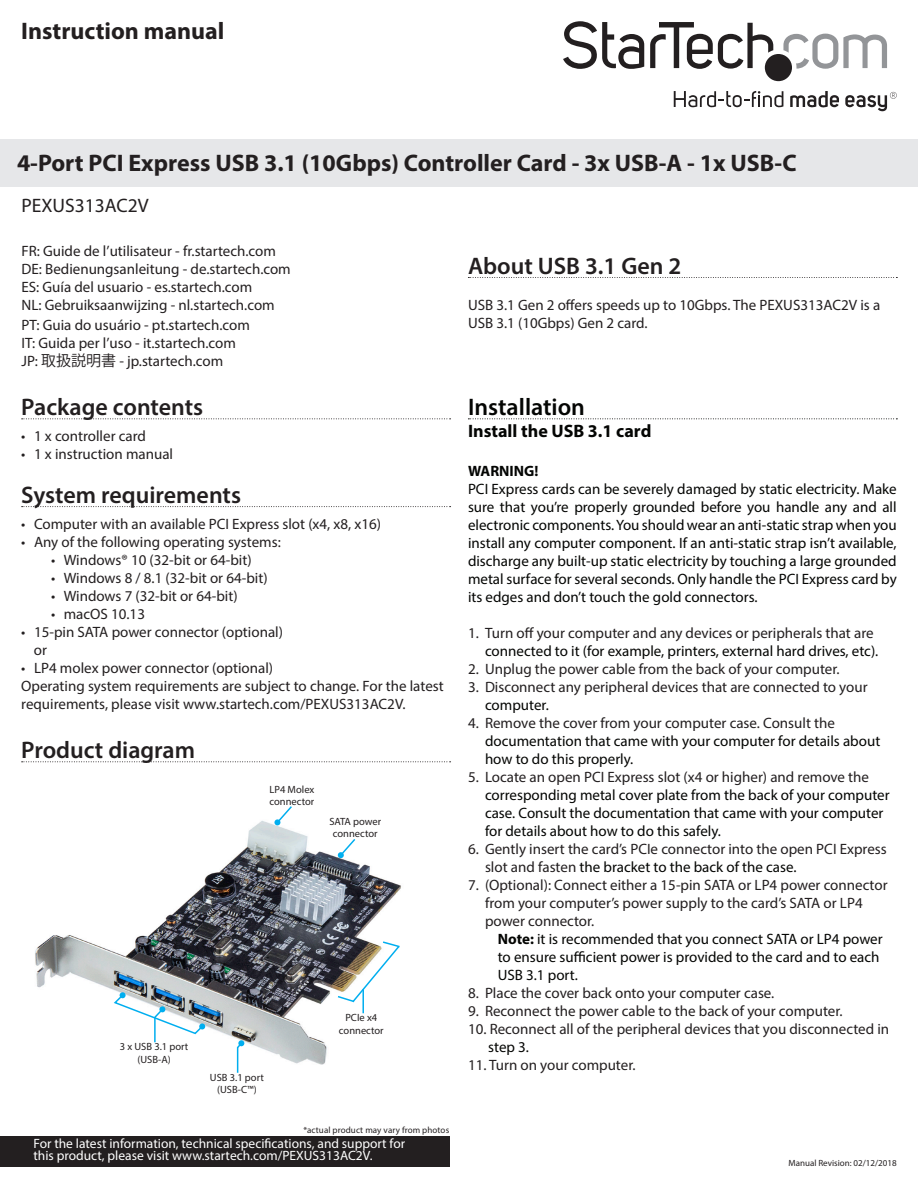
<style>
.page{position:relative;width:918px;height:1188px;background:#fff}
.page>*{position:absolute;margin:0;border:0;box-sizing:border-box;transform-origin:0 0}
.Title_Description{font:700 24px "Myriad Pro";color:#231f20}
.t1{font:600 24px "Myriad Pro";color:#231f20}
.t2{font:600 24px "Myriad Pro";color:#040503}
.Title_SKU{font:19.5px "Myriad Pro";color:#231f20}
.t3{font:700 18px "Myriad Pro";color:#040503}
.Text{font:15px/18px "Myriad Pro";color:#040503}
.Text-2{font:15px/18px "Myriad Pro";color:#231f20}
.Manual_Description{font:15px "Myriad Pro";color:#231f20}
.Number_List{font:15px "Myriad Pro";color:#231f20}
.Text-3{font:700 15px "Myriad Pro";color:#040503}
.Number_List-2{font:15px "Myriad Pro";color:#040503}
.Text-4{font:13.5px "Myriad Pro";color:#fff}
.Text-5{font:10.5px/12.6px "Myriad Pro";color:#231f20;text-align:center}
.Text-6{font:9px "Myriad Pro";letter-spacing:.005em;color:#231f20}
.s1{font-family:"Koz Go Pr 6 N"}
.s2{color:#231f20}
.s3{color:#040503}
.s4{font-weight:700}
</style>
<div class="page">
<img style="left:21px;top:761px;width:395px;height:304px">
<svg style="left:783px;top:34px;width:104px;height:35px"></svg>
<svg style="left:845px;top:92px;width:52px;height:19px"></svg>
<svg style="left:790px;top:91px;width:49px;height:17px"></svg>
<svg style="left:674px;top:91px;width:109px;height:16px"></svg>
<svg style="left:563px;top:21px;width:81px;height:48px"></svg>
<svg style="left:650px;top:22px;width:123px;height:47px"></svg>
<div style="left:765px;top:54px;width:27px;height:27px;background:#231f20;border-radius:50%"></div>
<div style="left:0;top:140px;width:918px;height:47px;background:#e6e7e9"></div>
<div style="left:0;top:1136px;width:450px;height:30px;background:#231f20"></div>
<svg style="left:22px;top:418px;width:429px;height:1px"></svg>
<svg style="left:22px;top:506px;width:429px;height:1px"></svg>
<svg style="left:22px;top:761px;width:429px;height:1px"></svg>
<svg style="left:468px;top:418px;width:429px;height:1px"></svg>
<svg style="left:468px;top:277px;width:429px;height:1px"></svg>
<img style="left:112px;top:992px;width:93px;height:43px">
<hr style="left:154px;top:1017px;width:2px;height:25px;background:#00aeef">
<svg style="left:236px;top:1040px;width:8px;height:33px"></svg>
<svg style="left:336px;top:940px;width:65px;height:64px"></svg>
<hr style="left:362px;top:989px;width:2px;height:24px;background:#00aeef">
<svg style="left:338px;top:837px;width:19px;height:21px"></svg>
<svg style="left:274px;top:805px;width:20px;height:20px"></svg>
<p class="Title_Description" style="left:21px;top:16px;width:205px">Instruction manual</p>
<p class="Title_Description" style="left:17px;top:147px;width:781px">4-Port PCI Express USB 3.1 (10Gbps) Controller Card - 3x USB-A - 1x USB-C</p>
<p class="Title_SKU" style="left:22px;top:193px;width:129px">PEXUS313AC2V</p>
<p class="Manual_Description" style="left:22px;top:242px;width:256px">FR: Guide de l’utilisateur - fr.startech.com</p>
<p class="Manual_Description" style="left:22px;top:260px;width:271px">DE: Bedienungsanleitung - de.startech.com</p>
<p class="Manual_Description" style="left:22px;top:278px;width:232px">ES: Guía del usuario - es.startech.com</p>
<p class="Manual_Description" style="left:22px;top:296px;width:255px">NL: Gebruiksaanwijzing - nl.startech.com</p>
<p class="Manual_Description" style="left:22px;top:315px;width:230px">PT: Guia do usuário - pt.startech.com</p>
<p class="Manual_Description" style="left:22px;top:333px;width:216px">IT: Guida per l’uso - it.startech.com</p>
<p class="Manual_Description" style="left:22px;top:351px;width:203px">JP: <span class="s1">取扱説明書</span> - jp.startech.com</p>
<h1 class="t1" style="left:21px;top:392px;width:184px">Package contents</h1>
<p class="Text-2" style="left:21px;top:427px;width:126px">• 1 x controller card</p>
<p class="Text-2" style="left:21px;top:445px;width:153px">• 1 x instruction manual</p>
<h1 class="t1" style="left:21px;top:479px;width:221px">System requirements</h1>
<p class="Text-2" style="left:21px;top:515px;width:361px">• Computer with an available PCI Express slot (x4, x8, x16)</p>
<p class="Text-2" style="left:21px;top:533px;width:261px">• Any of the following operating systems:</p>
<p class="Text-2" style="left:51px;top:551px;width:202px">• Windows® 10 (32-bit or 64-bit)</p>
<p class="Text-2" style="left:51px;top:569px;width:218px">• Windows 8 / 8.1 (32-bit or 64-bit)</p>
<p class="Text-2" style="left:51px;top:587px;width:188px">• Windows 7 (32-bit or 64-bit)</p>
<p class="Text-2" style="left:51px;top:605px;width:96px">• macOS 10.13</p>
<p class="Text-2" style="left:21px;top:623px;width:263px">• 15-pin SATA power connector (optional)</p>
<p class="Text-2" style="left:34px;top:641px;width:15px">or</p>
<p class="Text-2" style="left:21px;top:659px;width:253px">• LP4 molex power connector (optional)</p>
<p class="Text-2" style="left:21px;top:677px;width:424px">Operating system requirements are subject to change. For the latest requirements, please visit www.startech.com/PEXUS313AC2V.</p>
<h1 class="t1" style="left:21px;top:735px;width:175px">Product diagram</h1>
<p class="Text-5" style="left:269px;top:783px;width:46px;text-align:left">LP4 Molex connector</p>
<p class="Text-5" style="left:329px;top:815px;width:53px">SATA power connector</p>
<p class="Text-5" style="left:120px;top:1040px;width:70px">3 x USB 3.1 port (USB-A)</p>
<p class="Text-5" style="left:210px;top:1071px;width:55px">USB 3.1 port (USB-C™)</p>
<p class="Text-5" style="left:339px;top:1011px;width:46px">PCIe x4 connector</p>
<p class="Text-6" style="left:303px;top:1124px;width:147px">*actual product may vary from photos</p>
<p class="Text-4" style="left:34px;top:1135px;width:373px">For the latest information, technical specifications, and support for</p>
<p class="Text-4" style="left:34px;top:1147px;width:340px">this product, please visit www.startech.com/PEXUS313AC2V.</p>
<h1 class="t1" style="left:468px;top:250px;width:215px">About USB 3.1 Gen 2</h1>
<p class="Text-2" style="left:468px;top:295px;width:414px">USB 3.1 Gen 2 offers speeds up to 10Gbps. The PEXUS313AC2V is a</p>
<p class="Text-2" style="left:468px;top:313px;width:181px">USB 3.1 (10Gbps) Gen 2 card.</p>
<h1 class="t2" style="left:468px;top:392px;width:119px">Installation</h1>
<h2 class="t3" style="left:468px;top:419px;width:185px">Install the USB 3.1 card</h2>
<p class="Text-3" style="left:468px;top:461px;width:72px">WARNING!</p>
<p class="Text" style="left:468px;top:480px;width:430px;text-align:justify">PCI Express cards can be severely damaged by static electricity. Make sure that you’re properly grounded before you handle any and all electronic components. You should wear an anti-static strap when you install any computer component. If an anti-static strap isn’t available, discharge any built-up static electricity by touching a large grounded metal surface for several seconds. Only handle the PCI Express card by its edges and don’t touch the gold connectors.</p>
<p class="Text" style="left:485px;top:624px;width:395px;text-indent:-17px"><span class="s2">1. Turn off your computer and any devices or peripherals that are </span>connected to it (for example, printers, external hard drives, etc).</p>
<p class="Text-2" style="left:468px;top:660px;width:373px">2. Unplug the power cable from the back of your computer.</p>
<p class="Text-2" style="left:485px;top:678px;width:384px;text-indent:-17px">3. Disconnect any peripheral devices that are connected to your <span class="s3">computer.</span></p>
<p class="Text" style="left:485px;top:714px;width:397px;text-indent:-17px"><span class="s2">4. Remove the cover from your computer case. Consult the </span>documentation that came with your computer for details about how to do this properly.</p>
<p class="Text" style="left:485px;top:768px;width:406px;text-indent:-17px"><span class="s2">5. Locate an open PCI Express slot (x4 or higher) and remove the </span>corresponding metal cover plate from the back of your computer case. Consult the documentation that came with your computer for details about how to do this safely.</p>
<p class="Text-2" style="left:485px;top:840px;width:403px;text-indent:-17px">6. Gently insert the card’s PCIe connector into the open PCI Express slot and fasten <span class="s3">the bracket to the back of the case.</span></p>
<p class="Text-2" style="left:485px;top:876px;width:404px;text-indent:-17px">7. (Optional): Connect either a 15-pin SATA or LP4 power connector from your computer’s power supply to the card’s SATA or LP4 power connector.</p>
<p class="Text" style="left:498px;top:930px;width:386px"><span class="s4">Note:</span> it is recommended that you connect SATA or LP4 power to ensure sufficient power is provided to the card and to each<br>USB 3.1 port.</p>
<p class="Text-2" style="left:468px;top:984px;width:308px">8. Place the cover back onto your computer case.</p>
<p class="Text-2" style="left:468px;top:1002px;width:376px">9. Reconnect the power cable to the back of your computer.</p>
<p class="Number_List" style="left:468px;top:1020px;width:423px">10. Reconnect all of the peripheral devices that you disconnected in</p>
<p class="Number_List-2" style="left:488px;top:1038px;width:42px">step 3.</p>
<p class="Number_List" style="left:468px;top:1056px;width:169px">11. Turn on your computer.</p>
<p class="Text-6" style="left:788px;top:1157px;width:110px">Manual Revision: 02/12/2018</p>
</div>
